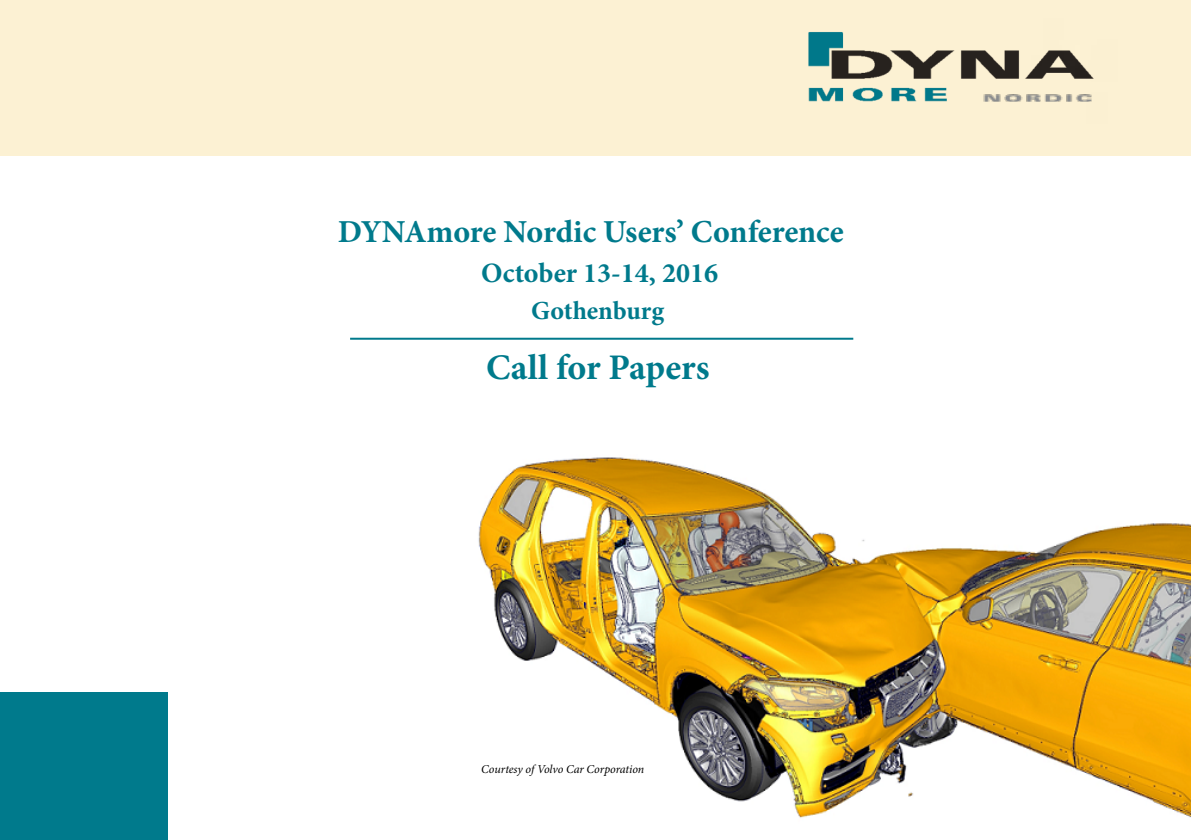
<style>
.page{position:relative;width:1191px;height:840px;background:#fff}
.page>*{position:absolute;margin:0;border:0;box-sizing:border-box;transform-origin:0 0}
.t1{font:700 36px "Minion Pro";color:#007a8c}
.t2{font:700 32px "Minion Pro";letter-spacing:-.005em;color:#007a8c}
.t3{font:700 28px "Minion Pro";color:#007a8c}
.t4{font:700 26px "Minion Pro";color:#007a8c}
.t5{font:italic 12px "Minion Pro";letter-spacing:-.01em;color:#000}
</style>
<div class="page">
<div style="left:0;top:0;width:1191px;height:155px;background:#fcf1d3"></div>
<img style="left:974px;top:83px;width:117px;height:18px">
<hr style="left:350px;top:337px;width:503px;height:2px;background:#007a8c">
<div style="left:0;top:692px;width:167px;height:147px;background:#007a8c"></div>
<img style="left:478px;top:457px;width:713px;height:361px">
<p class="t2" style="left:338px;top:209px;width:508px">DYNAmore Nordic Users’ Conference</p>
<p class="t3" style="left:481px;top:253px;width:238px">October 13-14, 2016</p>
<p class="t4" style="left:531px;top:292px;width:135px">Gothenburg</p>
<p class="t1" style="left:486px;top:342px;width:225px">Call for Papers</p>
<p class="t5" style="left:481px;top:761px;width:164px">Courtesy of Volvo Car Corporation</p>
</div>
